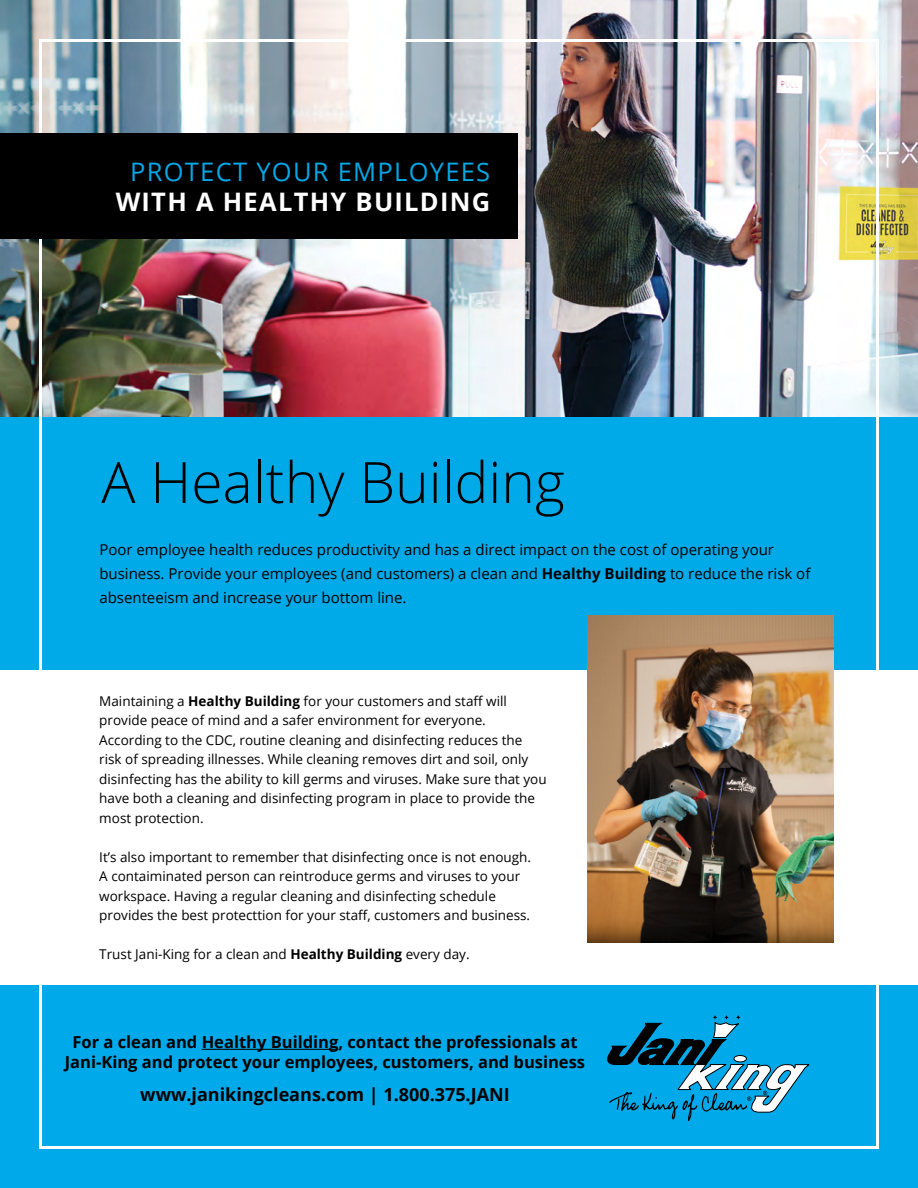
<style>
.page{position:relative;width:918px;height:1188px;background:#fff}
.page>*{position:absolute;margin:0;border:0;box-sizing:border-box;transform-origin:0 0}
.t1{font:300 57px "Open Sans";color:#000}
.t2{font:25.5px "Open Sans";letter-spacing:.05em;color:#00a9e8}
.t3{font:700 25.5px "Open Sans";letter-spacing:.05em;color:#fff}
.t4{font:700 18px "Open Sans";color:#000}
.t5{font:700 16.5px/19.8px "Open Sans";color:#000;text-align:center}
.t6{font:15px/24px "Open Sans";color:#000}
.t7{font:13.5px/19.5px "Open Sans";color:#000}
.s1{font-weight:700}
</style>
<div class="page">
<img style="left:0;top:0;width:918px;height:417px">
<div style="left:0;top:417px;width:918px;height:253px;background:#00a9e8"></div>
<div style="left:0;top:986px;width:918px;height:202px;background:#00a9e9"></div>
<hr style="left:202px;top:1049px;width:136px;height:1px;background:#000">
<svg style="left:607px;top:1015px;width:202px;height:106px"></svg>
<div style="left:0;top:133px;width:517px;height:106px;background:#000"></div>
<img style="left:587px;top:615px;width:246px;height:328px">
<h2 class="t2" style="left:130px;top:154px;width:362px">PROTECT YOUR EMPLOYEES</h2>
<h2 class="t3" style="left:116px;top:184px;width:376px">WITH A HEALTHY BUILDING</h2>
<h1 class="t1" style="left:101px;top:443px;width:465px">A Healthy Building</h1>
<p class="t6" style="left:99px;top:537px;width:713px">Poor employee health reduces productivity and has a direct impact on the cost of operating your business. Provide your employees (and customers) a clean and <span class="s1">Healthy Building</span> to reduce the risk of absenteeism and increase your bottom line.</p>
<p class="t7" style="left:99px;top:691px;width:449px">Maintaining a <span class="s1">Healthy Building</span> for your customers and staff will provide peace of mind and a safer environment for everyone.<br>According to the CDC, routine cleaning and disinfecting reduces the risk of spreading illnesses. While cleaning removes dirt and soil, only disinfecting has the ability to kill germs and viruses. Make sure that you have both a cleaning and disinfecting program in place to provide the most protection.</p>
<p class="t7" style="left:99px;top:847px;width:433px">It’s also important to remember that disinfecting once is not enough.<br>A contaiminated person can reintroduce germs and viruses to your workspace. Having a regular cleaning and disinfecting schedule provides the best protecttion for your staff, customers and business.</p>
<p class="t7" style="left:99px;top:944px;width:372px">Trust Jani-King for a clean and <span class="s1">Healthy Building</span> every day.</p>
<p class="t5" style="left:65px;top:1032px;width:522px">For a clean and Healthy Building, contact the professionals at<br>Jani-King and protect your employees, customers, and business</p>
<h3 class="t4" style="left:140px;top:1082px;width:371px">www.janikingcleans.com | 1.800.375.JANI</h3>
</div>
